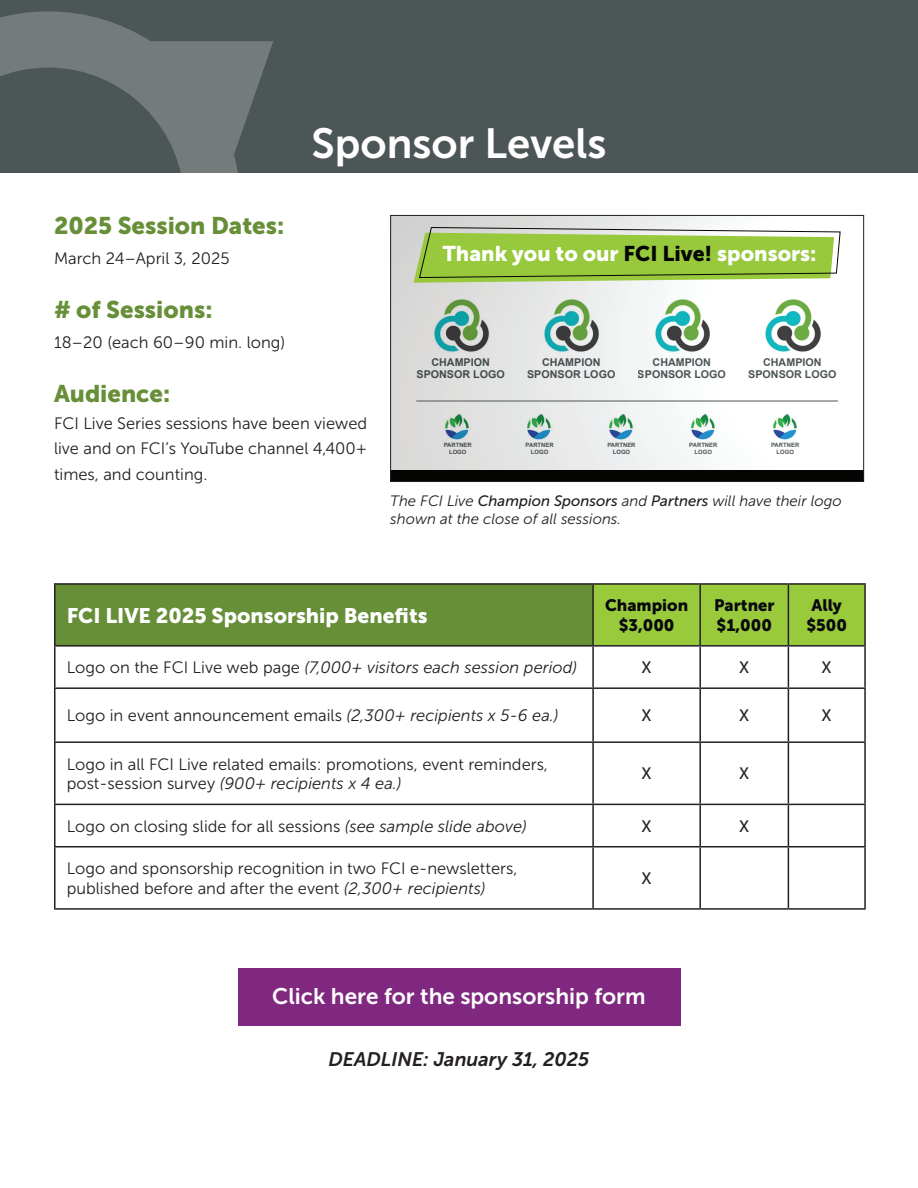
<style>
.page{position:relative;width:918px;height:1188px;background:#fff}
.page>*{position:absolute;margin:0;border:0;box-sizing:border-box;transform-origin:0 0}
.t1{font:42px "Museo Sans 700";color:#fff}
.t2{font:24px "Museo Sans 900";color:#668f38}
.t3{font:22.5px "Museo Sans 700";color:#fff}
.t4{font:21.15px "Museo Sans 900";color:#fff}
.t5{font:21px "Museo Sans 900";color:#fff}
.t6{font:italic 19.5px "Museo Sans 700";color:#231f20}
.t7{font:16.5px/19.8px "Museo Sans 300";color:#231f20}
.t8{font:italic 16.5px "Museo Sans 300";color:#231f20}
.t9{font:16.5px/19.8px "Museo Sans 900";color:#08080d;text-align:center}
.t10{font:16.5px "Museo Sans 500";color:#231f20}
.t11{font:italic 15px/18px "Museo Sans 300";color:#231f20}
.t12{font:700 10.8px/12.9px "Arial";color:#4c5656;text-align:center}
.t13{font:700 5.85px/7.1px "Arial";color:#4c5656;text-align:center}
.s1{color:#040503}
.s2{font-family:"Museo Sans 500"}
.s3{font-style:normal}
.s4{font-style:italic}
</style>
<div class="page">
<div style="left:55px;top:584px;width:538px;height:62px;background:#668f38"></div>
<div style="left:594px;top:585px;width:270px;height:60px;background:#99ca3b"></div>
<hr style="left:54px;top:583px;width:539px;height:2px;background:#231f20">
<hr style="left:54px;top:585px;width:2px;height:60px;background:#231f20">
<hr style="left:593px;top:583px;width:107px;height:2px;background:#231f20">
<hr style="left:592px;top:585px;width:2px;height:60px;background:#231f20">
<hr style="left:700px;top:583px;width:88px;height:2px;background:#231f20">
<hr style="left:699px;top:585px;width:2px;height:60px;background:#231f20">
<hr style="left:788px;top:583px;width:78px;height:2px;background:#231f20">
<hr style="left:788px;top:585px;width:1px;height:60px;background:#231f20">
<hr style="left:864px;top:585px;width:2px;height:60px;background:#231f20">
<hr style="left:54px;top:645px;width:539px;height:2px;background:#231f20">
<hr style="left:54px;top:647px;width:2px;height:40px;background:#231f20">
<hr style="left:593px;top:645px;width:107px;height:2px;background:#231f20">
<hr style="left:592px;top:647px;width:2px;height:40px;background:#231f20">
<hr style="left:700px;top:645px;width:88px;height:2px;background:#231f20">
<hr style="left:699px;top:647px;width:2px;height:40px;background:#231f20">
<hr style="left:788px;top:645px;width:78px;height:2px;background:#231f20">
<hr style="left:788px;top:647px;width:1px;height:40px;background:#231f20">
<hr style="left:864px;top:647px;width:2px;height:40px;background:#231f20">
<hr style="left:54px;top:687px;width:539px;height:2px;background:#231f20">
<hr style="left:54px;top:689px;width:2px;height:52px;background:#231f20">
<hr style="left:593px;top:687px;width:107px;height:2px;background:#231f20">
<hr style="left:592px;top:689px;width:2px;height:52px;background:#231f20">
<hr style="left:700px;top:687px;width:88px;height:2px;background:#231f20">
<hr style="left:699px;top:689px;width:2px;height:52px;background:#231f20">
<hr style="left:788px;top:687px;width:78px;height:2px;background:#231f20">
<hr style="left:788px;top:689px;width:1px;height:52px;background:#231f20">
<hr style="left:864px;top:689px;width:2px;height:52px;background:#231f20">
<hr style="left:54px;top:741px;width:539px;height:2px;background:#231f20">
<hr style="left:54px;top:743px;width:2px;height:61px;background:#231f20">
<hr style="left:593px;top:741px;width:107px;height:2px;background:#231f20">
<hr style="left:592px;top:743px;width:2px;height:61px;background:#231f20">
<hr style="left:700px;top:741px;width:88px;height:2px;background:#231f20">
<hr style="left:699px;top:743px;width:2px;height:61px;background:#231f20">
<hr style="left:788px;top:741px;width:78px;height:2px;background:#231f20">
<hr style="left:788px;top:743px;width:1px;height:61px;background:#231f20">
<hr style="left:864px;top:743px;width:2px;height:61px;background:#231f20">
<hr style="left:54px;top:804px;width:539px;height:1px;background:#231f20">
<hr style="left:54px;top:805px;width:2px;height:41px;background:#231f20">
<hr style="left:593px;top:804px;width:107px;height:1px;background:#231f20">
<hr style="left:592px;top:805px;width:2px;height:41px;background:#231f20">
<hr style="left:700px;top:804px;width:88px;height:1px;background:#231f20">
<hr style="left:699px;top:805px;width:2px;height:41px;background:#231f20">
<hr style="left:788px;top:804px;width:78px;height:1px;background:#231f20">
<hr style="left:788px;top:805px;width:1px;height:41px;background:#231f20">
<hr style="left:864px;top:805px;width:2px;height:41px;background:#231f20">
<hr style="left:54px;top:846px;width:539px;height:2px;background:#231f20">
<hr style="left:54px;top:847px;width:2px;height:61px;background:#231f20">
<hr style="left:593px;top:846px;width:107px;height:2px;background:#231f20">
<hr style="left:592px;top:847px;width:2px;height:61px;background:#231f20">
<hr style="left:700px;top:846px;width:88px;height:2px;background:#231f20">
<hr style="left:699px;top:847px;width:2px;height:61px;background:#231f20">
<hr style="left:788px;top:846px;width:78px;height:2px;background:#231f20">
<hr style="left:788px;top:847px;width:1px;height:61px;background:#231f20">
<hr style="left:864px;top:847px;width:2px;height:61px;background:#231f20">
<hr style="left:54px;top:908px;width:539px;height:2px;background:#231f20">
<hr style="left:593px;top:908px;width:107px;height:2px;background:#231f20">
<hr style="left:700px;top:908px;width:88px;height:2px;background:#231f20">
<hr style="left:788px;top:908px;width:78px;height:2px;background:#231f20">
<div style="left:391px;top:470px;width:473px;height:12px;background:#040503"></div>
<svg style="left:414px;top:226px;width:427px;height:57px;background:#a4c95f"></svg>
<img style="left:431px;top:299px;width:62px;height:54px">
<img style="left:542px;top:299px;width:62px;height:54px">
<img style="left:653px;top:299px;width:57px;height:54px">
<img style="left:764px;top:299px;width:57px;height:54px">
<img style="left:434px;top:410px;width:50px;height:32px">
<img style="left:516px;top:410px;width:50px;height:32px">
<img style="left:598px;top:410px;width:49px;height:32px">
<img style="left:679px;top:410px;width:50px;height:32px">
<img style="left:773px;top:413px;width:26px;height:27px">
<hr style="left:416px;top:401px;width:422px;height:1px;background:#4c5656">
<div style="left:390px;top:215px;width:474px;height:267px;border:1px solid #231f20"></div>
<div style="left:0;top:0;width:918px;height:173px;background:#4c5656"></div>
<svg style="left:0;top:11px;width:273px;height:162px"></svg>
<div style="left:238px;top:968px;width:442px;height:58px;background:#80287f"></div>
<h1 class="t1" style="left:312px;top:120px;width:296px">Sponsor Levels</h1>
<h2 class="t2" style="left:54px;top:212px;width:232px">2025 Session Dates:</h2>
<p class="t7" style="left:54px;top:249px;width:177px">March 24–April 3, 2025</p>
<h2 class="t2" style="left:54px;top:296px;width:160px"># of Sessions:</h2>
<p class="t7" style="left:54px;top:333px;width:233px">18–20 (each 60–90 min. long)</p>
<h2 class="t2" style="left:54px;top:380px;width:118px">Audience:</h2>
<p class="t7" style="left:54px;top:411px;width:315px;line-height:25.5px;text-align:justify">FCI Live Series sessions have been viewed live and on FCI’s YouTube channel 4,400+ times, and counting.</p>
<p class="t4" style="left:443px;top:242px;width:375px">Thank you to our <span class="s1">FCI Live!</span> sponsors:</p>
<p class="t12" style="left:417px;top:356px;width:90px">CHAMPION<br>SPONSOR LOGO</p>
<p class="t12" style="left:527px;top:356px;width:90px">CHAMPION<br>SPONSOR LOGO</p>
<p class="t12" style="left:638px;top:356px;width:90px">CHAMPION<br>SPONSOR LOGO</p>
<p class="t12" style="left:748px;top:356px;width:90px">CHAMPION<br>SPONSOR LOGO</p>
<p class="t13" style="left:444px;top:442px;width:30px">PARTNER<br>LOGO</p>
<p class="t13" style="left:526px;top:442px;width:30px">PARTNER<br>LOGO</p>
<p class="t13" style="left:607px;top:442px;width:30px">PARTNER<br>LOGO</p>
<p class="t13" style="left:689px;top:442px;width:30px">PARTNER<br>LOGO</p>
<p class="t13" style="left:771px;top:442px;width:30px">PARTNER<br>LOGO</p>
<p class="t11" style="left:390px;top:492px;width:453px">The FCI Live <span class="s2">Champion Sponsors</span> and <span class="s2">Partners</span> will have their logo shown at the close of all sessions.</p>
<p class="t5" style="left:67px;top:603px;width:362px">FCI LIVE 2025 Sponsorship Benefits</p>
<p class="t9" style="left:605px;top:595px;width:85px">Champion $3,000</p>
<p class="t9" style="left:714px;top:595px;width:62px;text-align:left">Partner $1,000</p>
<p class="t9" style="left:806px;top:595px;width:42px">Ally $500</p>
<p class="t8" style="left:67px;top:659px;width:512px"><span class="s3">Logo on the FCI Live web page</span> (7,000+ visitors each session period)</p>
<p class="t10" style="left:642px;top:658px;width:12px">X</p>
<p class="t10" style="left:739px;top:658px;width:12px">X</p>
<p class="t10" style="left:822px;top:658px;width:12px">X</p>
<p class="t7" style="left:67px;top:706px;width:494px">Logo in event announcement emails <span class="s4">(2,300+ recipients x 5-6 ea.)</span></p>
<p class="t10" style="left:642px;top:707px;width:12px">X</p>
<p class="t10" style="left:739px;top:707px;width:12px">X</p>
<p class="t10" style="left:822px;top:707px;width:12px">X</p>
<p class="t7" style="left:67px;top:754px;width:483px">Logo in all FCI Live related emails: promotions, event reminders, post-session survey <span class="s4">(900+ recipients x 4 ea.)</span></p>
<p class="t10" style="left:642px;top:765px;width:12px">X</p>
<p class="t10" style="left:739px;top:765px;width:12px">X</p>
<p class="t7" style="left:67px;top:816px;width:462px">Logo on closing slide for all sessions <span class="s4">(see sample slide above)</span></p>
<p class="t10" style="left:642px;top:817px;width:12px">X</p>
<p class="t10" style="left:739px;top:817px;width:12px">X</p>
<p class="t7" style="left:67px;top:859px;width:452px">Logo and sponsorship recognition in two FCI e-newsletters, published before and after the event <span class="s4">(2,300+ recipients)</span></p>
<p class="t10" style="left:642px;top:869px;width:12px">X</p>
<h3 class="t3" style="left:272px;top:984px;width:375px">Click here for the sponsorship form</h3>
<p class="t6" style="left:329px;top:1048px;width:262px">DEADLINE: January 31, 2025</p>
</div>
